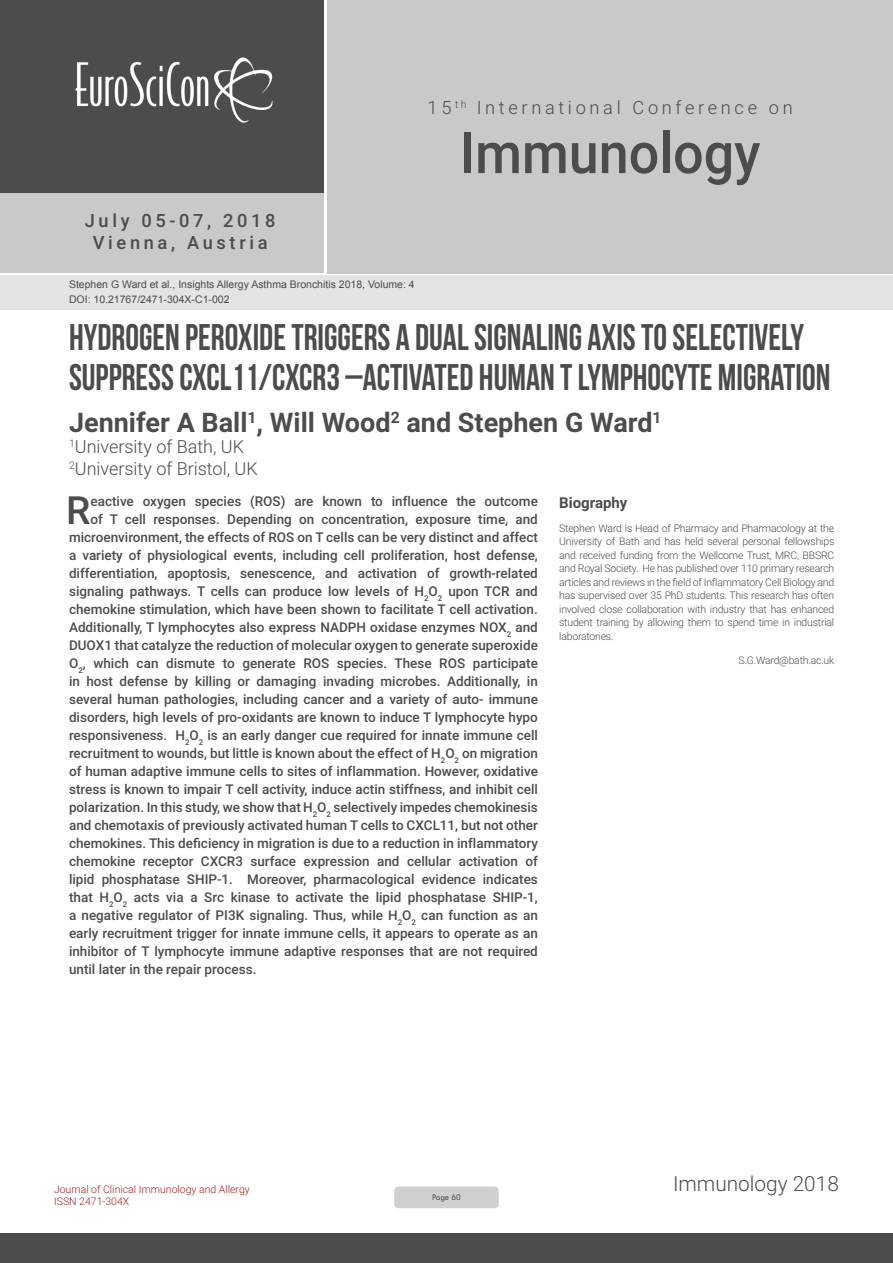
<style>
.page{position:relative;width:893px;height:1263px;background:#fff}
.page>*{position:absolute;margin:0;border:0;box-sizing:border-box;transform-origin:0 0}
.t1{font:500 56.7px "Roboto";color:#4b4c4d;scale:.95 1}
.Abstract{font:500 38.85px "Roboto";color:#4b4c4d}
.t2{font:37.05px/40.8px "Bebas Neue";color:#4b4c4d;scale:.93 1}
.t3{font:700 27px "Roboto";color:#4b4c4d}
.t4{font:300 20.85px "Roboto";color:#4b4c4d}
.t5{font:300 18.3px "Roboto";letter-spacing:.2em;color:#4b4c4d}
.t6{font:500 18.3px/21.9px "Roboto";letter-spacing:.2em;color:#4b4c4d;text-align:center}
.t7{font:300 18px "Roboto";color:#4b4c4d}
.Bio_Heading{font:700 15px "Roboto";color:#4b4c4d}
.Abstract-2{font:500 13.5px "Roboto";color:#4b4c4d}
.Biography{font:300 10.5px/13.5px "Roboto";letter-spacing:-.02em;color:#4b4c4d;text-align:justify}
.t8{font:10.5px "Arial";color:#4b4c4d}
.t9{font:300 10.5px/12.6px "Roboto";color:#a71e21}
.t10{font:9px "Tw Cen";letter-spacing:-.02em;color:#4b4c4d;scale:.95 1}
</style>
<div class="page">
<div style="left:0;top:0;width:323px;height:193px;background:#4b4c4d"></div>
<div style="left:1px;top:193px;width:323px;height:80px;background:#c9c9c9"></div>
<div style="left:327px;top:0;width:566px;height:273px;background:#c9c9c9"></div>
<img style="left:75px;top:57px;width:198px;height:66px">
<div style="left:0;top:1233px;width:893px;height:30px;background:#4b4c4d"></div>
<div style="left:1px;top:275px;width:892px;height:35px;background:#e4e4e4"></div>
<div style="left:394px;top:1186px;width:105px;height:22px;background:#cfd0d2;border-radius:4px"></div>
<h3 class="t6" style="left:85px;top:209px;width:192px">July 05-07, 2018<br>Vienna, Austria</h3>
<p class="t8" style="left:69px;top:278px;width:347px">Stephen G Ward et al., Insights Allergy Asthma Bronchitis 2018, Volume: 4</p>
<p class="t8" style="left:69px;top:292px;width:162px">DOI: 10.21767/2471-304X-C1-002</p>
<h3 class="t5" style="left:428px;top:95px;width:367px">15 <sup>th</sup> International Conference on</h3>
<h1 class="t1" style="left:460px;top:113px;width:318px">Immunology</h1>
<p class="t2" style="left:69px;top:316px;width:820px">HYDROGEN PEROXIDE TRIGGERS A DUAL SIGNALING AXIS TO SELECTIVELY<br>SUPPRESS CXCL11/CXCR3 –ACTIVATED HUMAN T LYMPHOCYTE MIGRATION</p>
<p class="t3" style="left:69px;top:403px;width:594px">Jennifer A Ball<sup>1</sup>, Will Wood<sup>2</sup> and Stephen G Ward<sup>1</sup></p>
<p class="t7" style="left:69px;top:434px;width:177px"><sup>1</sup>University of Bath, UK</p>
<p class="t7" style="left:69px;top:456px;width:190px"><sup>2</sup>University of Bristol, UK</p>
<p class="Abstract" style="left:66px;top:483px;width:26px">R</p>
<p class="Abstract-2" style="left:90px;top:492px;width:449px">eactive oxygen species (ROS) are known to influence the outcome</p>
<p class="Abstract-2" style="left:90px;top:510px;width:449px">of T cell responses. Depending on concentration, exposure time, and</p>
<p class="Abstract-2" style="left:69px;top:528px;width:470px">microenvironment, the effects of ROS on T cells can be very distinct and affect</p>
<p class="Abstract-2" style="left:69px;top:546px;width:470px">a variety of physiological events, including cell proliferation, host defense,</p>
<p class="Abstract-2" style="left:69px;top:564px;width:470px">differentiation, apoptosis, senescence, and activation of growth-related</p>
<p class="Abstract-2" style="left:69px;top:582px;width:470px">signaling pathways. T cells can produce low levels of H<sub>2</sub>O<sub>2</sub> upon TCR and</p>
<p class="Abstract-2" style="left:69px;top:600px;width:470px">chemokine stimulation, which have been shown to facilitate T cell activation.</p>
<p class="Abstract-2" style="left:69px;top:618px;width:470px">Additionally, T lymphocytes also express NADPH oxidase enzymes NOX<sub>2</sub> and</p>
<p class="Abstract-2" style="left:69px;top:636px;width:470px">DUOX1 that catalyze the reduction of molecular oxygen to generate superoxide</p>
<p class="Abstract-2" style="left:69px;top:654px;width:470px">O<sub>2</sub>, which can dismute to generate ROS species. These ROS participate</p>
<p class="Abstract-2" style="left:69px;top:672px;width:470px">in host defense by killing or damaging invading microbes. Additionally, in</p>
<p class="Abstract-2" style="left:69px;top:690px;width:470px">several human pathologies, including cancer and a variety of auto- immune</p>
<p class="Abstract-2" style="left:69px;top:708px;width:470px">disorders, high levels of pro-oxidants are known to induce T lymphocyte hypo</p>
<p class="Abstract-2" style="left:69px;top:726px;width:470px">responsiveness. H<sub>2</sub>O<sub>2</sub> is an early danger cue required for innate immune cell</p>
<p class="Abstract-2" style="left:69px;top:744px;width:470px">recruitment to wounds, but little is known about the effect of H<sub>2</sub>O<sub>2</sub> on migration</p>
<p class="Abstract-2" style="left:69px;top:762px;width:470px">of human adaptive immune cells to sites of inflammation. However, oxidative</p>
<p class="Abstract-2" style="left:69px;top:780px;width:470px">stress is known to impair T cell activity, induce actin stiffness, and inhibit cell</p>
<p class="Abstract-2" style="left:69px;top:798px;width:470px">polarization. In this study, we show that H<sub>2</sub>O<sub>2</sub> selectively impedes chemokinesis</p>
<p class="Abstract-2" style="left:69px;top:816px;width:470px">and chemotaxis of previously activated human T cells to CXCL11, but not other</p>
<p class="Abstract-2" style="left:69px;top:834px;width:470px">chemokines. This deficiency in migration is due to a reduction in inflammatory</p>
<p class="Abstract-2" style="left:69px;top:852px;width:470px">chemokine receptor CXCR3 surface expression and cellular activation of</p>
<p class="Abstract-2" style="left:69px;top:870px;width:470px">lipid phosphatase SHIP-1. Moreover, pharmacological evidence indicates</p>
<p class="Abstract-2" style="left:69px;top:888px;width:470px">that H<sub>2</sub>O<sub>2</sub> acts via a Src kinase to activate the lipid phosphatase SHIP-1,</p>
<p class="Abstract-2" style="left:69px;top:906px;width:470px">a negative regulator of PI3K signaling. Thus, while H<sub>2</sub>O<sub>2</sub> can function as an</p>
<p class="Abstract-2" style="left:69px;top:924px;width:470px">early recruitment trigger for innate immune cells, it appears to operate as an</p>
<p class="Abstract-2" style="left:69px;top:942px;width:470px">inhibitor of T lymphocyte immune adaptive responses that are not required</p>
<p class="Abstract-2" style="left:69px;top:960px;width:189px">until later in the repair process.</p>
<p class="Bio_Heading" style="left:559px;top:492px;width:70px">Biography</p>
<p class="Biography" style="left:559px;top:521px;width:277px">Stephen Ward is Head of Pharmacy and Pharmacology at the University of Bath and has held several personal fellowships and received funding from the Wellcome Trust, MRC, BBSRC and Royal Society. He has published over 110 primary research articles and reviews in the field of Inflammatory Cell Biology and has supervised over 35 PhD students. This research has often involved close collaboration with industry that has enhanced student training by allowing them to spend time in industrial laboratories.</p>
<p class="Biography" style="left:738px;top:653px;width:97px">S.G.Ward@bath.ac.uk</p>
<p class="t9" style="left:54px;top:1182px;width:197px">Journal of Clinical Immunology and Allergy<br>ISSN 2471-304X</p>
<p class="t10" style="left:432px;top:1192px;width:32px">Page 60</p>
<h3 class="t4" style="left:673px;top:1169px;width:167px">Immunology 2018</h3>
</div>
